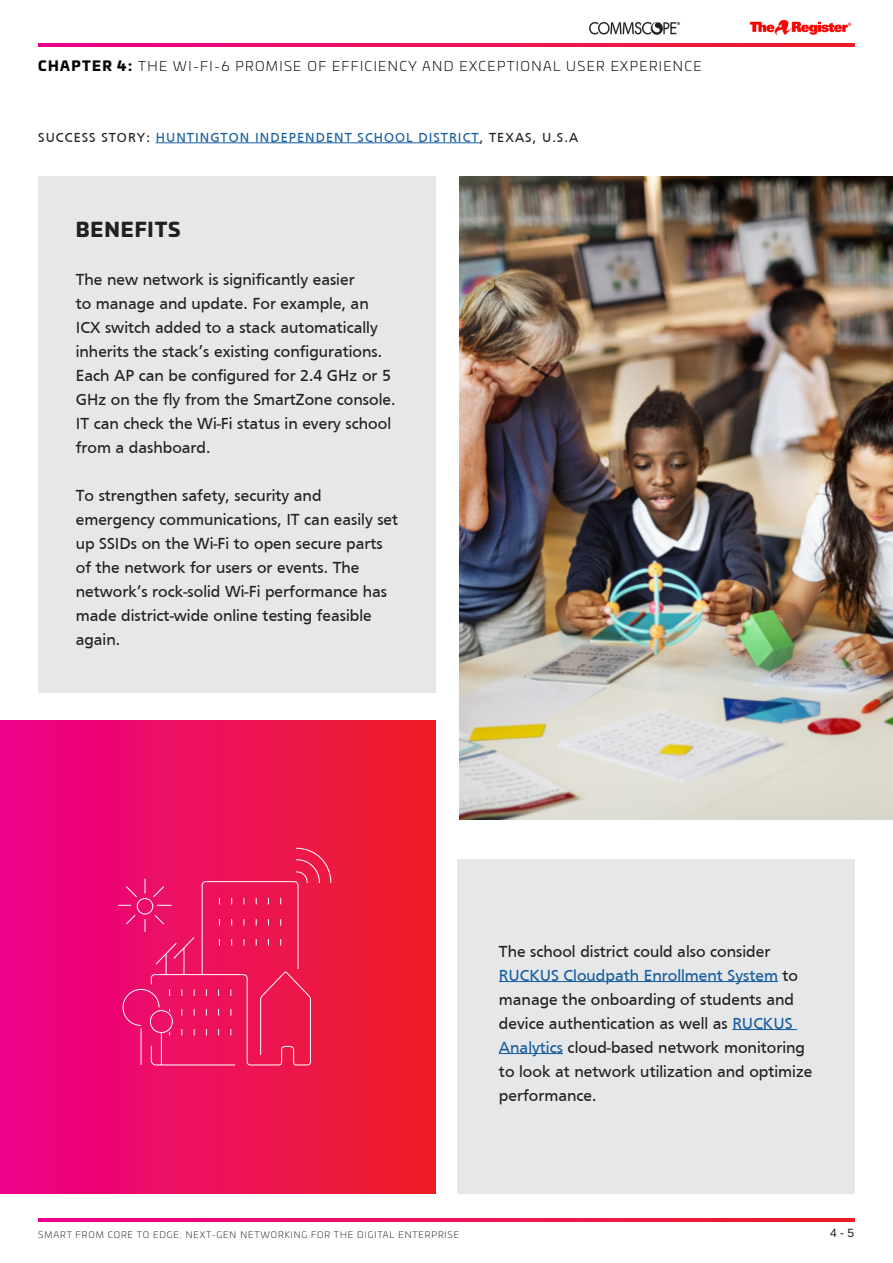
<style>
.page{position:relative;width:893px;height:1263px;background:#fff}
.page>*{position:absolute;margin:0;border:0;box-sizing:border-box;transform-origin:0 0}
.t1{font:900 19.5px "Univia Pro";letter-spacing:.05em;color:#231f20}
.t2{font:16.5px/24px "Frutiger";color:#231f20}
.t3{font:300 13.5px "Univia Pro";letter-spacing:.1em;color:#000001}
.t4{font:13.5px "Frutiger";letter-spacing:.075em;color:#175d9e}
.t5{font:12px "Arimo";color:#231f20}
.t6{font:300 9px "Univia Pro";letter-spacing:.1em;color:#231f20}
.s1{font-weight:900}
.s2{color:#231f20}
.s3{color:#175d9e}
</style>
<div class="page">
<img style="left:749px;top:19px;width:103px;height:17px">
<img style="left:589px;top:21px;width:91px;height:14px">
<img style="left:38px;top:1218px;width:817px;height:3px">
<img style="left:38px;top:43px;width:817px;height:3px">
<div style="left:38px;top:176px;width:398px;height:517px;background:#e6e7e9"></div>
<div style="left:457px;top:859px;width:398px;height:334px;background:#e6e7e9"></div>
<hr style="left:499px;top:981px;width:279px;height:1px;background:#175d9e">
<hr style="left:732px;top:1029px;width:65px;height:1px;background:#175d9e">
<hr style="left:499px;top:1053px;width:64px;height:1px;background:#175d9e">
<img style="left:459px;top:176px;width:434px;height:644px">
<div style="left:0;top:721px;width:436px;height:472px;background:linear-gradient(to right,#ec008c,#ed2026)"></div>
<svg style="left:118px;top:847px;width:214px;height:219px;background:#ed1a5e"></svg>
<hr style="left:156px;top:142px;width:324px;height:1px;background:#175d9e">
<p class="t3" style="left:38px;top:57px;width:665px"><span class="s1">CHAPTER 4:</span> THE WI-FI-6 PROMISE OF EFFICIENCY AND EXCEPTIONAL USER EXPERIENCE</p>
<p class="t4" style="left:38px;top:130px;width:541px"><span class="s2">SUCCESS STORY:</span> HUNTINGTON INDEPENDENT SCHOOL DISTRICT<span class="s2">, TEXAS, U.S.A</span></p>
<p class="t1" style="left:76px;top:213px;width:106px">BENEFITS</p>
<p class="t2" style="left:76px;top:267px;width:321px">The new network is significantly easier<br>to manage and update. For example, an ICX switch added to a stack automatically inherits the stack’s existing configurations.<br>Each AP can be configured for 2.4 GHz or 5<br>GHz on the fly from the SmartZone console.<br>IT can check the Wi-Fi status in every school from a dashboard.</p>
<p class="t2" style="left:76px;top:483px;width:324px">To strengthen safety, security and emergency communications, IT can easily set up SSIDs on the Wi-Fi to open secure parts of the network for users or events. The network’s rock-solid Wi-Fi performance has made district-wide online testing feasible again.</p>
<p class="t2" style="left:499px;top:939px;width:315px">The school district could also consider <span class="s3">RUCKUS Cloudpath Enrollment System</span> to manage the onboarding of students and device authentication as well as <span class="s3">RUCKUS Analytics</span> cloud-based network monitoring to look at network utilization and optimize performance.</p>
<p class="t6" style="left:38px;top:1228px;width:422px">SMART FROM CORE TO EDGE: NEXT-GEN NETWORKING FOR THE DIGITAL ENTERPRISE</p>
<p class="t5" style="left:830px;top:1225px;width:26px">4 - 5</p>
</div>
